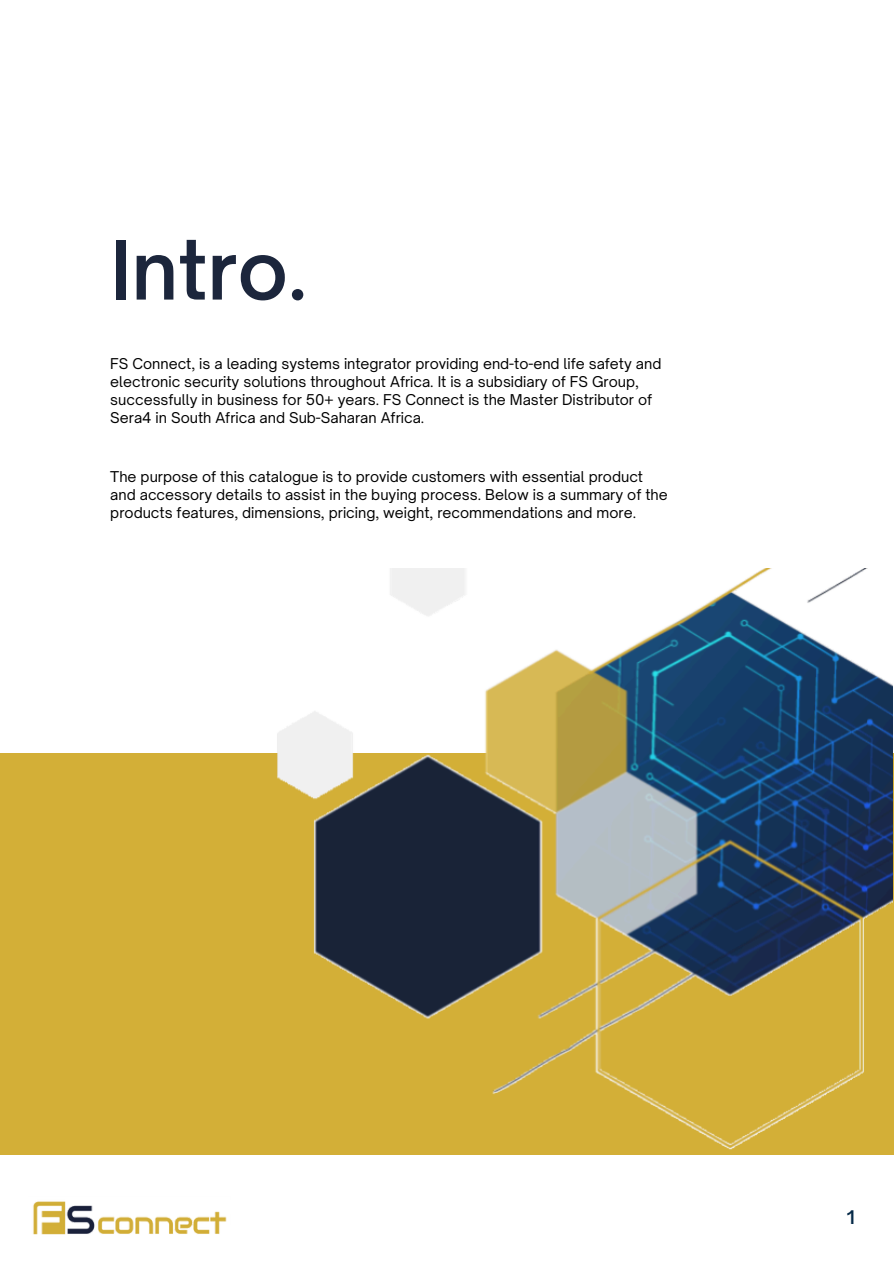
<style>
.page{position:relative;width:894px;height:1264px;background:#fff}
.page>*{position:absolute;margin:0;border:0;box-sizing:border-box;transform-origin:0 0}
.t1{font:600 78.3px "Open Sauce One";color:#1c263c}
.t2{font:600 18px "Open Sauce One";color:#062a48}
.t3{font:14.25px/18px "Open Sauce One";color:#000}
</style>
<div class="page">
<div style="left:0;top:754px;width:892px;height:400px;background:#d3af37"></div>
<img style="left:246px;top:568px;width:646px;height:587px">
<img style="left:33px;top:1201px;width:194px;height:34px">
<p class="t1" style="left:110px;top:221px;width:198px">Intro.</p>
<p class="t3" style="left:110px;top:354px;width:552px">FS Connect, is a leading systems integrator providing end-to-end life safety and electronic security solutions throughout Africa. It is a subsidiary of FS Group, successfully in business for 50+ years. FS Connect is the Master Distributor of Sera4 in South Africa and Sub-Saharan Africa.</p>
<p class="t3" style="left:110px;top:467px;width:534px">The purpose of this catalogue is to provide customers with essential product</p>
<p class="t3" style="left:110px;top:485px;width:559px">and accessory details to assist in the buying process. Below is a summary of the products features, dimensions, pricing, weight, recommendations and more.</p>
<p class="t2" style="left:846px;top:1205px;width:9px">1</p>
</div>
